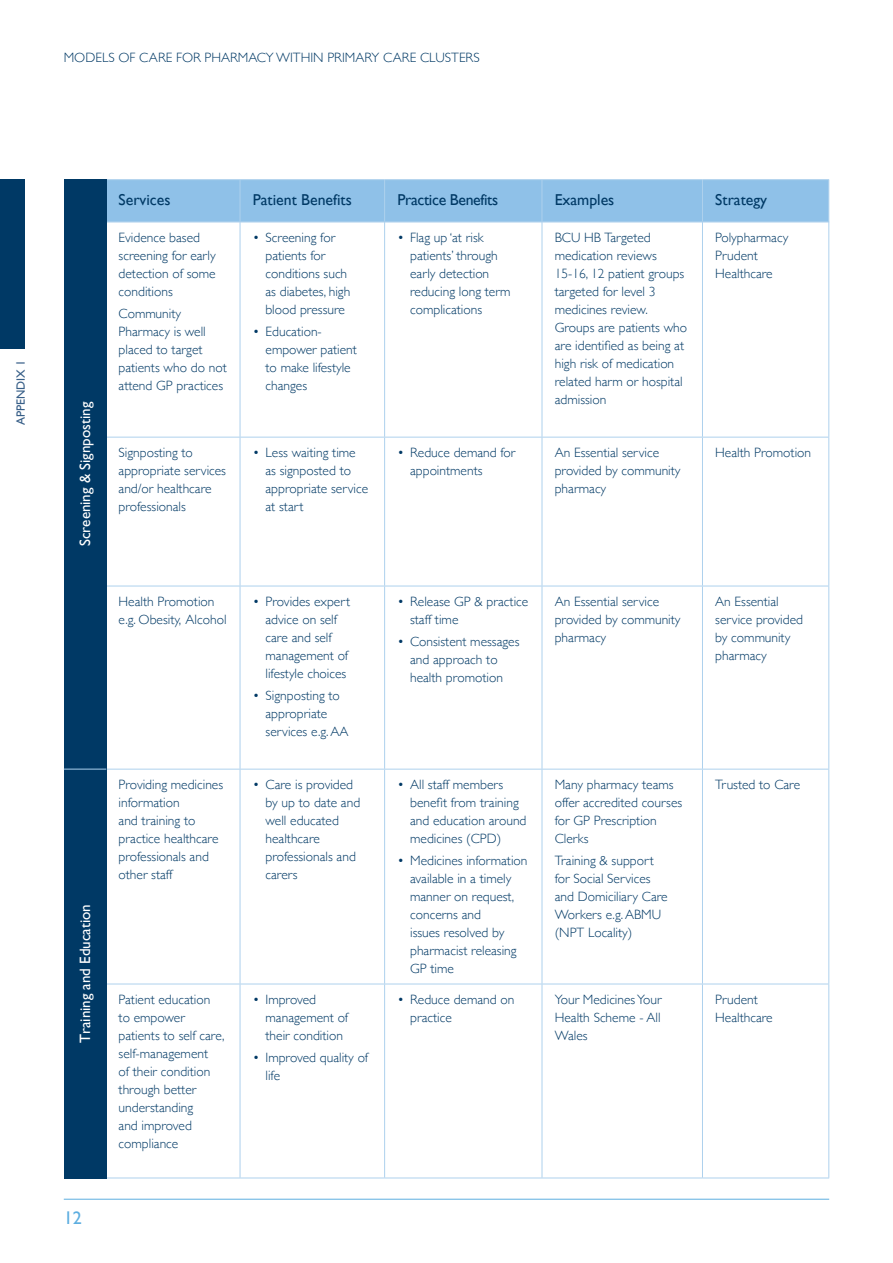
<style>
.page{position:relative;width:893px;height:1263px;background:#fff}
.page>*{position:absolute;margin:0;border:0;box-sizing:border-box;transform-origin:0 0}
.t1{font:18px "Gill Sans";color:#5daee0}
.t2{font:15.75px "Gill Sans";color:#003965}
.t3{font:15.75px "Gill Sans";letter-spacing:-.02em;color:#003965}
.t4{font:15px "Gill Sans";color:#fff}
.t5{font:300 13.5px/18px "Gill Sans";color:#003965}
.t6{font:12px "Gill Sans";color:#385f88}
</style>
<div class="page">
<hr style="left:64px;top:1199px;width:765px;height:1px;background:#5daee0">
<div style="left:0;top:179px;width:25px;height:170px;background:#003965"></div>
<hr style="left:240px;top:222px;width:1px;height:215px;background:#aed1ed">
<hr style="left:384px;top:222px;width:1px;height:215px;background:#aed1ed">
<hr style="left:542px;top:222px;width:1px;height:215px;background:#aed1ed">
<hr style="left:702px;top:222px;width:1px;height:215px;background:#aed1ed">
<hr style="left:828px;top:222px;width:1px;height:215px;background:#aed1ed">
<hr style="left:105px;top:437px;width:135px;height:1px;background:#aed1ed">
<hr style="left:240px;top:437px;width:145px;height:1px;background:#aed1ed">
<hr style="left:240px;top:437px;width:1px;height:149px;background:#aed1ed">
<hr style="left:385px;top:437px;width:157px;height:1px;background:#aed1ed">
<hr style="left:384px;top:437px;width:1px;height:149px;background:#aed1ed">
<hr style="left:542px;top:437px;width:160px;height:1px;background:#aed1ed">
<hr style="left:542px;top:437px;width:1px;height:149px;background:#aed1ed">
<hr style="left:702px;top:437px;width:127px;height:1px;background:#aed1ed">
<hr style="left:702px;top:437px;width:1px;height:149px;background:#aed1ed">
<hr style="left:828px;top:437px;width:1px;height:149px;background:#aed1ed">
<hr style="left:105px;top:586px;width:135px;height:1px;background:#aed1ed">
<hr style="left:240px;top:586px;width:145px;height:1px;background:#aed1ed">
<hr style="left:240px;top:586px;width:1px;height:183px;background:#aed1ed">
<hr style="left:385px;top:586px;width:157px;height:1px;background:#aed1ed">
<hr style="left:384px;top:586px;width:1px;height:183px;background:#aed1ed">
<hr style="left:542px;top:586px;width:160px;height:1px;background:#aed1ed">
<hr style="left:542px;top:586px;width:1px;height:183px;background:#aed1ed">
<hr style="left:702px;top:586px;width:127px;height:1px;background:#aed1ed">
<hr style="left:702px;top:586px;width:1px;height:183px;background:#aed1ed">
<hr style="left:828px;top:586px;width:1px;height:183px;background:#aed1ed">
<hr style="left:105px;top:769px;width:135px;height:1px;background:#aed1ed">
<hr style="left:240px;top:769px;width:145px;height:1px;background:#aed1ed">
<hr style="left:240px;top:769px;width:1px;height:215px;background:#aed1ed">
<hr style="left:385px;top:769px;width:157px;height:1px;background:#aed1ed">
<hr style="left:384px;top:769px;width:1px;height:215px;background:#aed1ed">
<hr style="left:542px;top:769px;width:160px;height:1px;background:#aed1ed">
<hr style="left:542px;top:769px;width:1px;height:215px;background:#aed1ed">
<hr style="left:702px;top:769px;width:127px;height:1px;background:#aed1ed">
<hr style="left:702px;top:769px;width:1px;height:215px;background:#aed1ed">
<hr style="left:828px;top:769px;width:1px;height:215px;background:#aed1ed">
<hr style="left:105px;top:984px;width:135px;height:1px;background:#aed1ed">
<hr style="left:240px;top:984px;width:145px;height:1px;background:#aed1ed">
<hr style="left:240px;top:984px;width:1px;height:193px;background:#aed1ed">
<hr style="left:385px;top:984px;width:157px;height:1px;background:#aed1ed">
<hr style="left:384px;top:984px;width:1px;height:193px;background:#aed1ed">
<hr style="left:542px;top:984px;width:160px;height:1px;background:#aed1ed">
<hr style="left:542px;top:984px;width:1px;height:193px;background:#aed1ed">
<hr style="left:702px;top:984px;width:127px;height:1px;background:#aed1ed">
<hr style="left:702px;top:984px;width:1px;height:193px;background:#aed1ed">
<hr style="left:828px;top:984px;width:1px;height:193px;background:#aed1ed">
<hr style="left:105px;top:1177px;width:135px;height:1px;background:#aed1ed">
<hr style="left:240px;top:1177px;width:145px;height:1px;background:#aed1ed">
<hr style="left:385px;top:1177px;width:157px;height:1px;background:#aed1ed">
<hr style="left:542px;top:1177px;width:160px;height:1px;background:#aed1ed">
<hr style="left:702px;top:1177px;width:127px;height:1px;background:#aed1ed">
<div style="left:106px;top:180px;width:722px;height:41px;background:#8fc1e8"></div>
<hr style="left:105px;top:179px;width:135px;height:1px;background:#aed1ed">
<hr style="left:240px;top:179px;width:145px;height:1px;background:#aed1ed">
<hr style="left:240px;top:180px;width:1px;height:41px;background:#aed1ed">
<hr style="left:385px;top:179px;width:157px;height:1px;background:#aed1ed">
<hr style="left:384px;top:180px;width:1px;height:41px;background:#aed1ed">
<hr style="left:542px;top:179px;width:160px;height:1px;background:#aed1ed">
<hr style="left:542px;top:180px;width:1px;height:41px;background:#aed1ed">
<hr style="left:702px;top:179px;width:127px;height:1px;background:#aed1ed">
<hr style="left:702px;top:180px;width:1px;height:41px;background:#aed1ed">
<hr style="left:828px;top:180px;width:1px;height:41px;background:#aed1ed">
<hr style="left:105px;top:221px;width:135px;height:1px;background:#aed1ed">
<hr style="left:240px;top:221px;width:145px;height:1px;background:#aed1ed">
<hr style="left:385px;top:221px;width:157px;height:1px;background:#aed1ed">
<hr style="left:542px;top:221px;width:160px;height:1px;background:#aed1ed">
<hr style="left:702px;top:221px;width:127px;height:1px;background:#aed1ed">
<div style="left:64px;top:179px;width:42px;height:590px;background:#003965"></div>
<div style="left:64px;top:769px;width:42px;height:409px;background:#003965"></div>
<hr style="left:64px;top:769px;width:42px;height:1px;background:#aed1ed">
<p class="t5" style="left:64px;top:48px;width:417px">MODELS OF CARE FOR PHARMACY WITHIN PRIMARY CARE CLUSTERS</p>
<p class="t6" style="left:14px;top:425px;width:67px;rotate:-90deg">APPENDIX 1</p>
<p class="t4" style="left:76px;top:546px;width:145px;rotate:-90deg">Screening &amp; Signposting</p>
<p class="t4" style="left:76px;top:1043px;width:140px;rotate:-90deg">Training and Education</p>
<p class="t1" style="left:64px;top:1207px;width:19px">12</p>
<p class="t2" style="left:119px;top:191px;width:53px">Services</p>
<p class="t2" style="left:253px;top:191px;width:101px">Patient Benefits</p>
<p class="t3" style="left:397px;top:191px;width:102px">Practice Benefits</p>
<p class="t2" style="left:555px;top:191px;width:61px">Examples</p>
<p class="t2" style="left:715px;top:191px;width:53px">Strategy</p>
<p class="t5" style="left:119px;top:228px;width:99px">Evidence based screening for early detection of some conditions</p>
<p class="t5" style="left:119px;top:304px;width:110px">Community<br>Pharmacy is well placed to target patients who do not attend GP practices</p>
<p class="t5" style="left:266px;top:228px;width:86px;text-indent:-13px">• Screening for patients for conditions such as diabetes, high blood pressure</p>
<p class="t5" style="left:266px;top:322px;width:93px;text-indent:-13px">• Education&shy;empower patient to make lifestyle changes</p>
<p class="t5" style="left:410px;top:228px;width:102px;text-indent:-13px">• Flag up ‘at risk patients’ through early detection reducing long term complications</p>
<p class="t5" style="left:555px;top:228px;width:134px">BCU HB Targeted medication reviews<br>15-16, 12 patient groups targeted for level 3 medicines review.<br>Groups are patients who are identified as being at high risk of medication related harm or hospital admission</p>
<p class="t5" style="left:715px;top:228px;width:75px">Polypharmacy<br>Prudent<br>Healthcare</p>
<p class="t5" style="left:119px;top:443px;width:109px">Signposting to appropriate services and/or healthcare professionals</p>
<p class="t5" style="left:266px;top:443px;width:104px;text-indent:-13px">• Less waiting time as signposted to appropriate service at start</p>
<p class="t5" style="left:410px;top:443px;width:107px;text-indent:-13px">• Reduce demand for appointments</p>
<p class="t5" style="left:555px;top:443px;width:127px">An Essential service provided by community pharmacy</p>
<p class="t5" style="left:715px;top:443px;width:97px">Health Promotion</p>
<p class="t5" style="left:119px;top:592px;width:109px">Health Promotion e.g. Obesity, Alcohol</p>
<p class="t5" style="left:266px;top:592px;width:86px;text-indent:-13px">• Provides expert advice on self care and self management of lifestyle choices</p>
<p class="t5" style="left:266px;top:686px;width:84px;text-indent:-13px">• Signposting to appropriate services e.g. AA</p>
<p class="t5" style="left:410px;top:592px;width:120px;text-indent:-13px">• Release GP &amp; practice staff time</p>
<p class="t5" style="left:410px;top:632px;width:111px;text-indent:-13px">• Consistent messages and approach to health promotion</p>
<p class="t5" style="left:119px;top:775px;width:106px">Providing medicines information<br>and training to practice healthcare professionals and other staff</p>
<p class="t5" style="left:266px;top:775px;width:96px;text-indent:-13px">• Care is provided by up to date and well educated healthcare professionals and carers</p>
<p class="t5" style="left:410px;top:775px;width:118px;text-indent:-13px">• All staff members benefit from training and education around medicines (CPD)</p>
<p class="t5" style="left:410px;top:851px;width:119px;text-indent:-13px">• Medicines information available in a timely manner on request, concerns and<br>issues resolved by pharmacist releasing<br>GP time</p>
<p class="t5" style="left:555px;top:592px;width:127px">An Essential service provided by community pharmacy</p>
<p class="t5" style="left:715px;top:592px;width:89px">An Essential service provided by community pharmacy</p>
<p class="t5" style="left:555px;top:775px;width:129px">Many pharmacy teams offer accredited courses for GP Prescription<br>Clerks</p>
<p class="t5" style="left:555px;top:851px;width:114px">Training &amp; support for Social Services and Domiciliary Care<br>Workers e.g. ABMU (NPT Locality)</p>
<p class="t5" style="left:715px;top:775px;width:87px">Trusted to Care</p>
<p class="t5" style="left:119px;top:990px;width:108px">Patient education to empower patients to self care, self-management<br>of their condition through better understanding<br>and improved compliance</p>
<p class="t5" style="left:266px;top:990px;width:84px;text-indent:-13px">• Improved management of their condition</p>
<p class="t5" style="left:266px;top:1048px;width:104px;text-indent:-13px">• Improved quality of life</p>
<p class="t5" style="left:410px;top:990px;width:106px;text-indent:-13px">• Reduce demand on practice</p>
<p class="t5" style="left:555px;top:990px;width:108px;text-align:justify">Your Medicines Your Health Scheme - All Wales</p>
<p class="t5" style="left:715px;top:990px;width:59px">Prudent<br>Healthcare</p>
</div>
